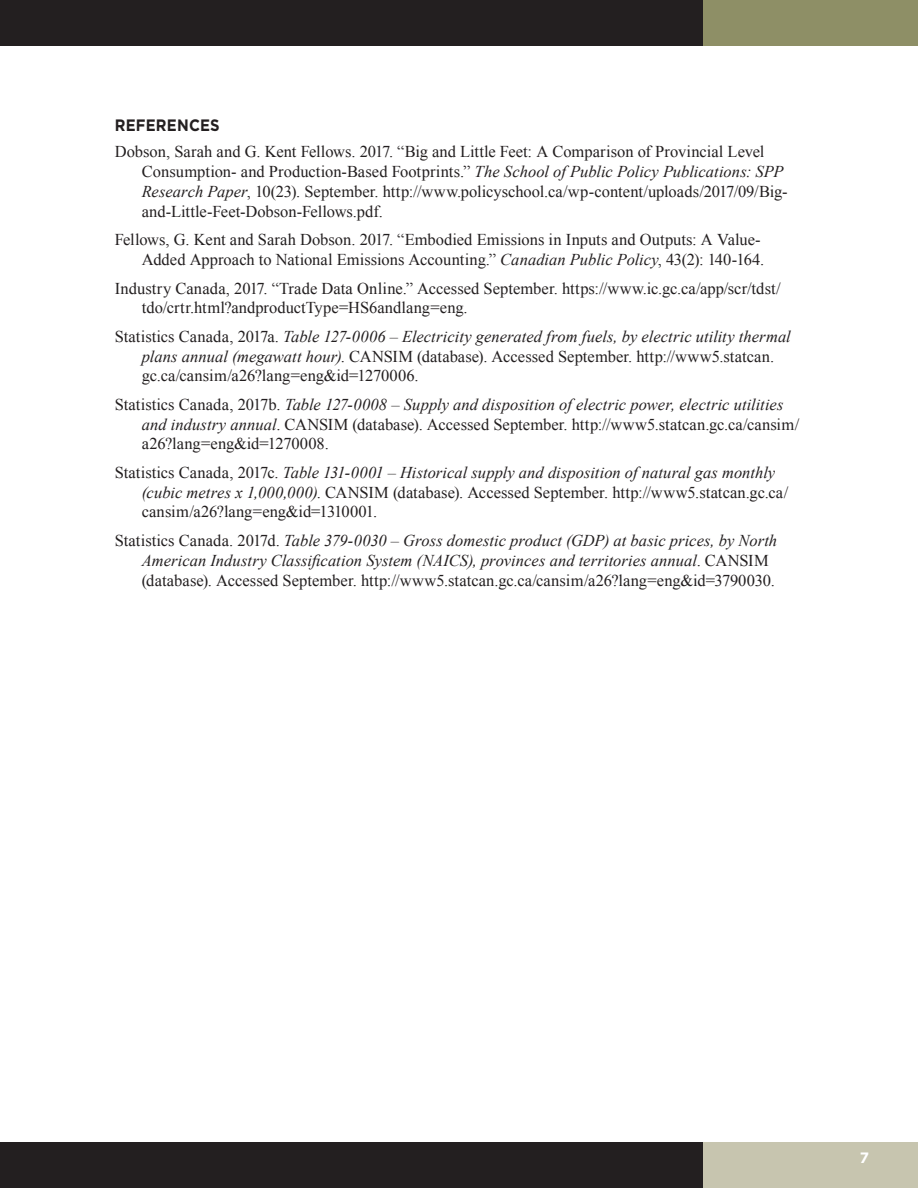
<style>
.page{position:relative;width:918px;height:1188px;background:#fff}
.page>*{position:absolute;margin:0;border:0;box-sizing:border-box;transform-origin:0 0}
.References_-_Hanging{font:16.5px/19.8px "Times New Roman";color:#231f20}
.References_-_Hanging-2{font:italic 16.5px/19.8px "Times New Roman";letter-spacing:.005em;color:#231f20}
.Heading_1{font:700 16.5px "Gotham";letter-spacing:.015em;color:#231f20;scale:.9 1}
.t1{font:700 15px "Gotham";color:#fff}
.s1{font-style:italic}
.s2{font-style:normal}
</style>
<div class="page">
<div style="left:703px;top:0;width:215px;height:45px;background:#8e8f66"></div>
<div style="left:0;top:0;width:703px;height:45px;background:#231f20"></div>
<div style="left:703px;top:1143px;width:215px;height:45px;background:#c7c5af"></div>
<div style="left:0;top:1143px;width:703px;height:45px;background:#231f20"></div>
<p class="Heading_1" style="left:115px;top:114px;width:118px">REFERENCES</p>
<p class="References_-_Hanging" style="left:142px;top:142px;width:647px;text-indent:-27px">Dobson, Sarah and G. Kent Fellows. 2017. “Big and Little Feet: A Comparison of Provincial Level Consumption- and Production-Based Footprints.” <span class="s1">The School of Public Policy Publications: SPP Research Paper</span>, 10(23). September. http://www.policyschool.ca/wp-content/uploads/2017/09/Big&shy;and-Little-Feet-Dobson-Fellows.pdf.</p>
<p class="References_-_Hanging" style="left:115px;top:230px;width:651px;text-align:right">Fellows, G. Kent and Sarah Dobson. 2017. “Embodied Emissions in Inputs and Outputs: A Value-<br>Added Approach to National Emissions Accounting.” <span class="s1">Canadian Public Policy</span>, 43(2): 140-164.</p>
<p class="References_-_Hanging" style="left:142px;top:278px;width:641px;text-indent:-27px">Industry Canada, 2017. “Trade Data Online.” Accessed September. https://www.ic.gc.ca/app/scr/tdst/ tdo/crtr.html?andproductType=HS6andlang=eng.</p>
<p class="References_-_Hanging" style="left:142px;top:326px;width:651px;text-indent:-27px">Statistics Canada, 2017a. <span class="s1">Table 127-0006 – Electricity generated from fuels, by electric utility thermal plans annual (megawatt hour)</span>. CANSIM (database). Accessed September. http://www5.statcan. gc.ca/cansim/a26?lang=eng&amp;id=1270006.</p>
<p class="References_-_Hanging" style="left:142px;top:394px;width:659px;text-indent:-27px">Statistics Canada, 2017b. <span class="s1">Table 127-0008 – Supply and disposition of electric power, electric utilities and industry annual</span>. CANSIM (database). Accessed September. http://www5.statcan.gc.ca/cansim/ a26?lang=eng&amp;id=1270008.</p>
<p class="References_-_Hanging" style="left:142px;top:462px;width:648px;text-indent:-27px">Statistics Canada, 2017c. <span class="s1">Table 131-0001 – Historical supply and disposition of natural gas monthly (cubic metres x 1,000,000)</span>. CANSIM (database). Accessed September. http://www5.statcan.gc.ca/ cansim/a26?lang=eng&amp;id=1310001.</p>
<p class="References_-_Hanging-2" style="left:142px;top:530px;width:637px;text-indent:-27px"><span class="s2">Statistics Canada. 2017d.</span> Table 379-0030 – Gross domestic product (GDP) at basic prices, by North<br>American Industry Classification System (NAICS), provinces and territories annual<span class="s2">. CANSIM (database). Accessed September. http://www5.statcan.gc.ca/cansim/a26?lang=eng&amp;id=3790030.</span></p>
<p class="t1" style="left:860px;top:1148px;width:11px">7</p>
</div>
